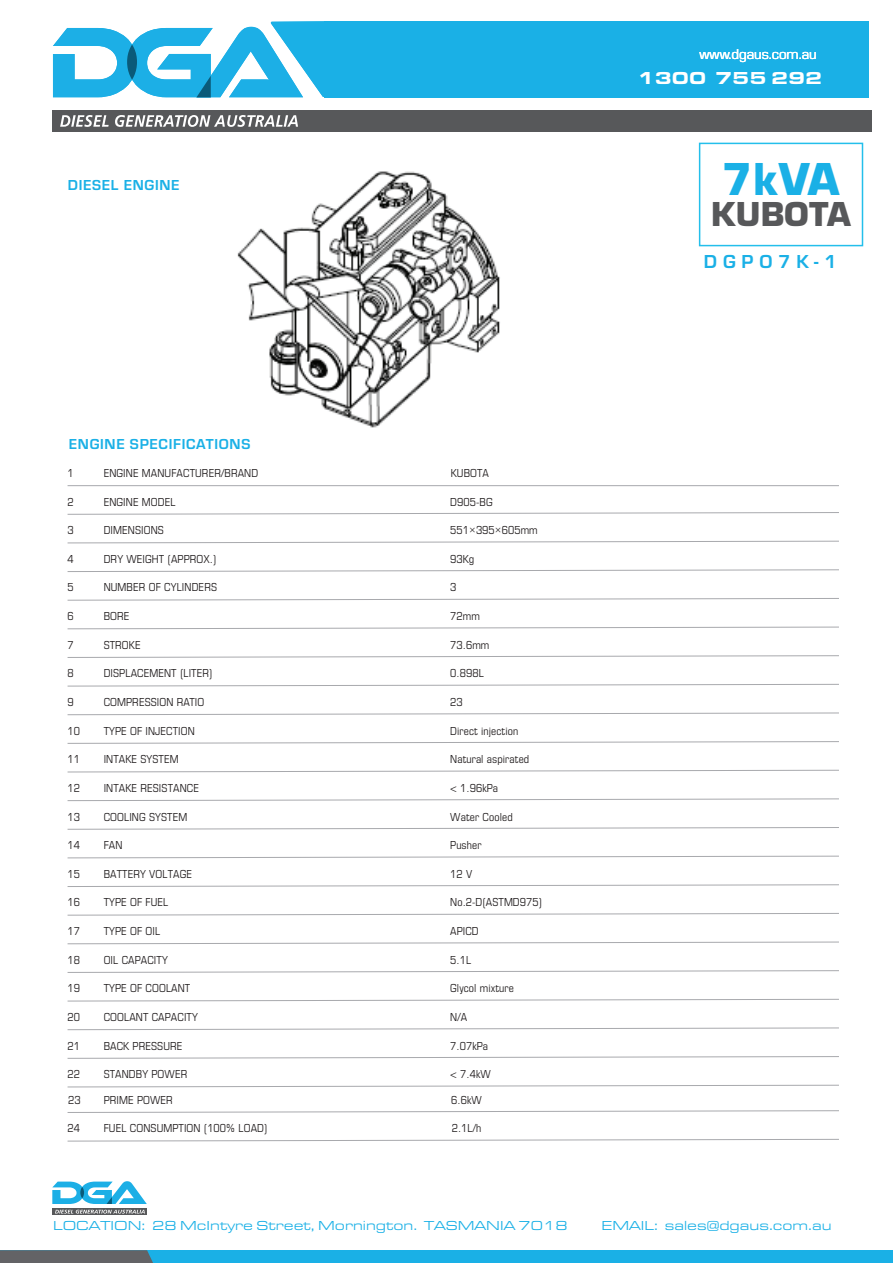
<style>
.page{position:relative;width:893px;height:1263px;background:#fff}
.page>*{position:absolute;margin:0;border:0;box-sizing:border-box;transform-origin:0 0}
.t1{font:900 48px "Eurostile";color:#1ab0e6}
.t2{font:900 36px "Eurostile";color:#57585a}
.t3{font:700 19.5px "Eurostile";letter-spacing:.3em;color:#1ab0e6}
.t4{font:900 18px "Eurostile Ext";color:#fff}
.t5{font:700 15px "Eurostile";letter-spacing:.05em;color:#1ab0e6}
.t6{font:15px "Eurostile";color:#fff}
.t7{font:13.5px "Eurostile Ext";color:#1ab0e6}
.t8{font:12px/25.5px "Eurostile Con";letter-spacing:.01em;color:#231f20}
</style>
<div class="page">
<div style="left:0;top:1250px;width:893px;height:13px;background:#1ab0e6"></div>
<svg style="left:0;top:1250px;width:153px;height:13px;background:#60656a"></svg>
<hr style="left:68px;top:485px;width:771px;height:1px;background:#a8a9ad">
<svg style="left:67px;top:512px;width:772px;height:3px"></svg>
<svg style="left:67px;top:541px;width:772px;height:2px"></svg>
<svg style="left:67px;top:569px;width:772px;height:3px"></svg>
<svg style="left:67px;top:598px;width:772px;height:3px"></svg>
<svg style="left:67px;top:627px;width:772px;height:2px"></svg>
<svg style="left:67px;top:655px;width:772px;height:3px"></svg>
<svg style="left:67px;top:684px;width:772px;height:2px"></svg>
<svg style="left:67px;top:712px;width:772px;height:3px"></svg>
<svg style="left:67px;top:741px;width:772px;height:3px"></svg>
<svg style="left:67px;top:770px;width:772px;height:2px"></svg>
<svg style="left:67px;top:798px;width:772px;height:3px"></svg>
<svg style="left:67px;top:827px;width:772px;height:3px"></svg>
<svg style="left:67px;top:856px;width:772px;height:2px"></svg>
<svg style="left:67px;top:884px;width:772px;height:3px"></svg>
<svg style="left:67px;top:913px;width:772px;height:3px"></svg>
<svg style="left:67px;top:941px;width:772px;height:3px"></svg>
<svg style="left:67px;top:970px;width:772px;height:3px"></svg>
<svg style="left:67px;top:999px;width:772px;height:2px"></svg>
<svg style="left:67px;top:1027px;width:772px;height:3px"></svg>
<svg style="left:67px;top:1056px;width:772px;height:3px"></svg>
<svg style="left:67px;top:1085px;width:772px;height:2px"></svg>
<svg style="left:67px;top:1110px;width:772px;height:3px"></svg>
<svg style="left:67px;top:1139px;width:772px;height:2px"></svg>
<svg style="left:52px;top:1208px;width:95px;height:7px"></svg>
<svg style="left:55px;top:1210px;width:90px;height:3px"></svg>
<svg style="left:52px;top:1181px;width:95px;height:23px"></svg>
<div style="left:324px;top:21px;width:544px;height:76px;background:#1ab0e6"></div>
<div style="left:53px;top:110px;width:250px;height:22px;background:#57585a"></div>
<svg style="left:60px;top:115px;width:49px;height:12px"></svg>
<svg style="left:115px;top:115px;width:183px;height:12px"></svg>
<svg style="left:53px;top:21px;width:271px;height:76px"></svg>
<div style="left:303px;top:110px;width:569px;height:22px;background:#57585a"></div>
<div style="left:699px;top:143px;width:164px;height:103px;background:#fff;border:2px solid #24bfeb"></div>
<img style="left:237px;top:171px;width:263px;height:257px">
<p class="t5" style="left:68px;top:174px;width:113px">DIESEL ENGINE</p>
<p class="t5" style="left:69px;top:433px;width:183px">ENGINE SPECIFICATIONS</p>
<p class="t8" style="left:68px;top:460px;width:8px">1</p>
<p class="t8" style="left:104px;top:460px;width:156px">ENGINE MANUFACTURER/BRAND</p>
<p class="t8" style="left:451px;top:460px;width:40px">KUBOTA</p>
<p class="t8" style="left:68px;top:488px;width:8px">2</p>
<p class="t8" style="left:104px;top:488px;width:73px">ENGINE MODEL</p>
<p class="t8" style="left:450px;top:488px;width:44px">D905-BG</p>
<p class="t8" style="left:68px;top:517px;width:8px">3</p>
<p class="t8" style="left:104px;top:517px;width:62px">DIMENSIONS</p>
<p class="t8" style="left:450px;top:517px;width:89px">551×395×605mm</p>
<p class="t8" style="left:68px;top:545px;width:8px">4</p>
<p class="t8" style="left:104px;top:545px;width:114px">DRY WEIGHT (APPROX.)</p>
<p class="t8" style="left:450px;top:545px;width:26px">93Kg</p>
<p class="t8" style="left:68px;top:574px;width:8px">5</p>
<p class="t8" style="left:104px;top:574px;width:115px">NUMBER OF CYLINDERS</p>
<p class="t8" style="left:450px;top:574px;width:8px">3</p>
<p class="t8" style="left:68px;top:603px;width:8px">6</p>
<p class="t8" style="left:104px;top:603px;width:27px">BORE</p>
<p class="t8" style="left:450px;top:603px;width:31px">72mm</p>
<p class="t8" style="left:68px;top:631px;width:8px">7</p>
<p class="t8" style="left:104px;top:631px;width:38px">STROKE</p>
<p class="t8" style="left:450px;top:631px;width:41px">73.6mm</p>
<p class="t8" style="left:68px;top:660px;width:8px">8</p>
<p class="t8" style="left:104px;top:660px;width:110px">DISPLACEMENT (LITER)</p>
<p class="t8" style="left:450px;top:660px;width:35px">0.898L</p>
<p class="t8" style="left:68px;top:689px;width:8px">9</p>
<p class="t8" style="left:104px;top:689px;width:102px">COMPRESSION RATIO</p>
<p class="t8" style="left:450px;top:689px;width:14px">23</p>
<p class="t8" style="left:68px;top:717px;width:14px">10</p>
<p class="t8" style="left:104px;top:717px;width:93px">TYPE OF INJECTION</p>
<p class="t8" style="left:450px;top:717px;width:69px">Direct injection</p>
<p class="t8" style="left:68px;top:746px;width:14px">11</p>
<p class="t8" style="left:104px;top:746px;width:76px">INTAKE SYSTEM</p>
<p class="t8" style="left:450px;top:746px;width:81px">Natural aspirated</p>
<p class="t8" style="left:68px;top:774px;width:14px">12</p>
<p class="t8" style="left:104px;top:774px;width:97px">INTAKE RESISTANCE</p>
<p class="t8" style="left:450px;top:774px;width:49px">&lt; 1.96kPa</p>
<p class="t8" style="left:68px;top:803px;width:14px">13</p>
<p class="t8" style="left:104px;top:803px;width:85px">COOLING SYSTEM</p>
<p class="t8" style="left:450px;top:803px;width:64px">Water Cooled</p>
<p class="t8" style="left:68px;top:832px;width:14px">14</p>
<p class="t8" style="left:104px;top:832px;width:20px">FAN</p>
<p class="t8" style="left:450px;top:832px;width:33px">Pusher</p>
<p class="t8" style="left:68px;top:860px;width:14px">15</p>
<p class="t8" style="left:104px;top:860px;width:90px">BATTERY VOLTAGE</p>
<p class="t8" style="left:450px;top:860px;width:24px">12 V</p>
<p class="t8" style="left:68px;top:889px;width:14px">16</p>
<p class="t8" style="left:104px;top:889px;width:66px">TYPE OF FUEL</p>
<p class="t8" style="left:450px;top:889px;width:93px">No.2-D(ASTMD975)</p>
<p class="t8" style="left:68px;top:918px;width:14px">17</p>
<p class="t8" style="left:104px;top:918px;width:58px">TYPE OF OIL</p>
<p class="t8" style="left:450px;top:918px;width:30px">APICD</p>
<p class="t8" style="left:68px;top:946px;width:14px">18</p>
<p class="t8" style="left:104px;top:946px;width:66px">OIL CAPACITY</p>
<p class="t8" style="left:450px;top:946px;width:22px">5.1L</p>
<p class="t8" style="left:68px;top:975px;width:14px">19</p>
<p class="t8" style="left:104px;top:975px;width:88px">TYPE OF COOLANT</p>
<p class="t8" style="left:450px;top:975px;width:65px">Glycol mixture</p>
<p class="t8" style="left:68px;top:1004px;width:14px">20</p>
<p class="t8" style="left:104px;top:1004px;width:96px">COOLANT CAPACITY</p>
<p class="t8" style="left:450px;top:1004px;width:18px">N/A</p>
<p class="t8" style="left:68px;top:1032px;width:14px">21</p>
<p class="t8" style="left:104px;top:1032px;width:80px">BACK PRESSURE</p>
<p class="t8" style="left:450px;top:1032px;width:39px">7.07kPa</p>
<p class="t8" style="left:68px;top:1061px;width:15px">22<br>23</p>
<p class="t8" style="left:104px;top:1061px;width:85px">STANDBY POWER<br>PRIME POWER</p>
<p class="t8" style="left:68px;top:1115px;width:14px">24</p>
<p class="t8" style="left:104px;top:1115px;width:165px">FUEL CONSUMPTION (100% LOAD)</p>
<p class="t8" style="left:450px;top:1061px;width:42px">&lt; 7.4kW<br>6.6kW</p>
<p class="t8" style="left:452px;top:1115px;width:31px">2.1L/h</p>
<p class="t6" style="left:700px;top:44px;width:119px">www.dgaus.com.au</p>
<h3 class="t4" style="left:635px;top:66px;width:186px">1300 755 292</h3>
<h3 class="t4" style="left:638px;top:64px;width:186px">1300 755 292</h3>
<h1 class="t1" style="left:722px;top:144px;width:119px">7kVA</h1>
<h2 class="t2" style="left:711px;top:188px;width:141px">KUBOTA</h2>
<h3 class="t3" style="left:704px;top:248px;width:134px">DGPO7K-1</h3>
<p class="t7" style="left:53px;top:1216px;width:516px">LOCATION: 28 McIntyre Street, Mornington. TASMANIA 7018</p>
<p class="t7" style="left:601px;top:1216px;width:232px">EMAIL: sales@dgaus.com.au</p>
</div>
